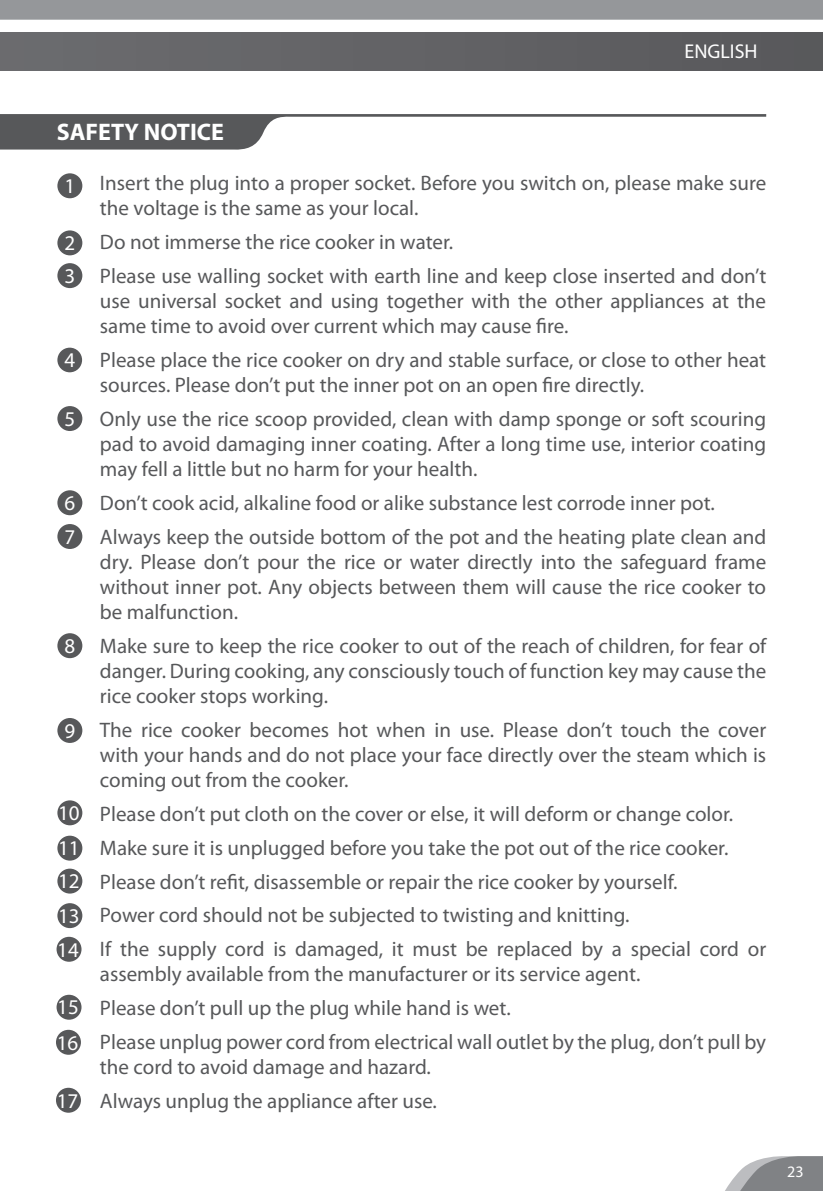
<style>
.page{position:relative;width:823px;height:1191px;background:#fff}
.page>*{position:absolute;margin:0;border:0;box-sizing:border-box;transform-origin:0 0}
.t1{font:700 24px "Myriad Pro";color:#fff}
.t2{font:21px/25.2px "Myriad Pro";color:#57585a}
.t3{font:21px/34px "Myriad Pro";color:#fff}
.t4{font:20px "Myriad Pro";color:#fff}
.t5{font:16px "Myriad Pro";color:#fff}
</style>
<div class="page">
<svg style="left:0;top:114px;width:765px;height:36px"></svg>
<div style="left:57px;top:173px;width:25px;height:25px;background:#57585a;border-radius:50%"></div>
<div style="left:57px;top:230px;width:25px;height:25px;background:#57585a;border-radius:50%"></div>
<div style="left:57px;top:263px;width:25px;height:25px;background:#57585a;border-radius:50%"></div>
<div style="left:57px;top:348px;width:25px;height:24px;background:#57585a;border-radius:50%"></div>
<div style="left:57px;top:406px;width:25px;height:25px;background:#57585a;border-radius:50%"></div>
<div style="left:57px;top:490px;width:25px;height:25px;background:#57585a;border-radius:50%"></div>
<div style="left:57px;top:524px;width:25px;height:25px;background:#57585a;border-radius:50%"></div>
<div style="left:57px;top:633px;width:25px;height:25px;background:#57585a;border-radius:50%"></div>
<div style="left:57px;top:718px;width:25px;height:25px;background:#57585a;border-radius:50%"></div>
<div style="left:57px;top:800px;width:25px;height:25px;background:#57585a;border-radius:50%"></div>
<div style="left:57px;top:835px;width:25px;height:25px;background:#57585a;border-radius:50%"></div>
<div style="left:57px;top:868px;width:25px;height:25px;background:#57585a;border-radius:50%"></div>
<div style="left:57px;top:903px;width:25px;height:25px;background:#57585a;border-radius:50%"></div>
<div style="left:56px;top:936px;width:25px;height:25px;background:#57585a;border-radius:50%"></div>
<div style="left:56px;top:994px;width:25px;height:25px;background:#57585a;border-radius:50%"></div>
<div style="left:56px;top:1087px;width:25px;height:25px;background:#57585a;border-radius:50%"></div>
<div style="left:56px;top:1029px;width:25px;height:25px;background:#57585a;border-radius:50%"></div>
<svg style="left:0;top:0;width:822px;height:33px;fill:#95979a"></svg>
<div style="left:0;top:33px;width:822px;height:37px;background:#636366"></div>
<svg style="left:725px;top:1156px;width:97px;height:35px"></svg>
<p class="t4" style="left:684px;top:39px;width:75px">ENGLISH</p>
<p class="t1" style="left:57px;top:116px;width:169px">SAFETY NOTICE</p>
<p class="t2" style="left:100px;top:170px;width:667px">Insert the plug into a proper socket. Before you switch on, please make sure the voltage is the same as your local.</p>
<p class="t2" style="left:100px;top:225px;width:667px;line-height:33.8px">Do not immerse the rice cooker in water.<br>Please use walling socket with earth line and keep close inserted and don’t</p>
<p class="t2" style="left:100px;top:288px;width:667px">use universal socket and using together with the other appliances at the same time to avoid over current which may cause fire.</p>
<p class="t2" style="left:100px;top:347px;width:667px">Please place the rice cooker on dry and stable surface, or close to other heat sources. Please don’t put the inner pot on an open fire directly.</p>
<p class="t2" style="left:100px;top:406px;width:667px;text-align:justify">Only use the rice scoop provided, clean with damp sponge or soft scouring pad to avoid damaging inner coating. After a long time use, interior coating may fell a little but no harm for your health.</p>
<p class="t2" style="left:100px;top:485px;width:667px;line-height:33.8px">Don’t cook acid, alkaline food or alike substance lest corrode inner pot.<br>Always keep the outside bottom of the pot and the heating plate clean and</p>
<p class="t2" style="left:100px;top:549px;width:667px;text-align:justify">dry. Please don’t pour the rice or water directly into the safeguard frame without inner pot. Any objects between them will cause the rice cooker to be malfunction.</p>
<p class="t2" style="left:100px;top:633px;width:667px;text-align:justify">Make sure to keep the rice cooker to out of the reach of children, for fear of danger. During cooking, any consciously touch of function key may cause the rice cooker stops working.</p>
<p class="t2" style="left:100px;top:717px;width:667px;text-align:justify">The rice cooker becomes hot when in use. Please don’t touch the cover with your hands and do not place your face directly over the steam which is coming out from the cooker.</p>
<p class="t2" style="left:100px;top:797px;width:667px;line-height:33.8px">Please don’t put cloth on the cover or else, it will deform or change color.<br>Make sure it is unplugged before you take the pot out of the rice cooker.<br>Please don’t refit, disassemble or repair the rice cooker by yourself.<br>Power cord should not be subjected to twisting and knitting.<br>If the supply cord is damaged, it must be replaced by a special cord or</p>
<p class="t2" style="left:100px;top:957px;width:667px;line-height:33.8px">assembly available from the manufacturer or its service agent.<br>Please don’t pull up the plug while hand is wet.<br>Please unplug power cord from electrical wall outlet by the plug, don’t pull by</p>
<p class="t2" style="left:100px;top:1049px;width:338px;line-height:33.8px">the cord to avoid damage and hazard.<br>Always unplug the appliance after use.</p>
<p class="t3" style="left:64px;top:169px;width:12px">1</p>
<p class="t3" style="left:64px;top:226px;width:12px;line-height:32.8px">2<br>3</p>
<p class="t3" style="left:64px;top:343px;width:12px">4</p>
<p class="t3" style="left:64px;top:401px;width:12px">5</p>
<p class="t3" style="left:64px;top:486px;width:12px">6<br>7</p>
<p class="t3" style="left:64px;top:628px;width:12px">8</p>
<p class="t3" style="left:64px;top:713px;width:12px">9</p>
<p class="t3" style="left:58px;top:795px;width:23px;line-height:35.2px">10<br>11</p>
<p class="t3" style="left:57px;top:864px;width:24px;text-align:justify">12<br>13<br>14</p>
<p class="t3" style="left:57px;top:990px;width:23px">15</p>
<p class="t3" style="left:57px;top:1025px;width:23px">16</p>
<p class="t3" style="left:57px;top:1083px;width:23px">17</p>
<p class="t5" style="left:786px;top:1162px;width:18px">23</p>
</div>
